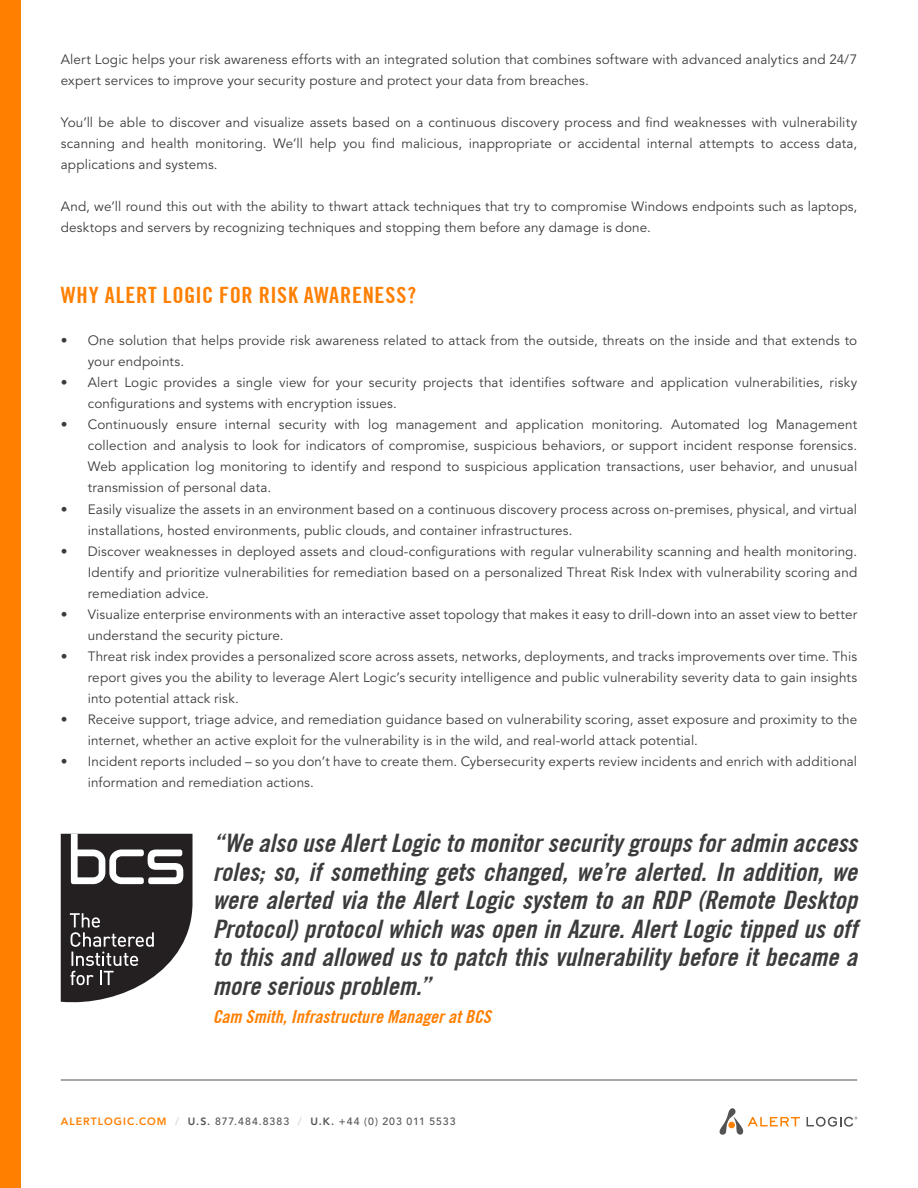
<style>
.page{position:relative;width:918px;height:1188px;background:#fff}
.page>*{position:absolute;margin:0;border:0;box-sizing:border-box;transform-origin:0 0}
.t1{font:italic 700 condensed 25.5px/28.5px "Trade Gothic No.20";color:#3c3c3c;text-align:justify}
.t2{font:700 condensed 22.5px "Trade Gothic No.20";letter-spacing:.03em;color:#ff7f00}
.t3{font:italic 700 condensed 18px "Trade Gothic No.20";color:#ff7f00}
.t4{font:13.5px/21px "Avenir LT Std";letter-spacing:.01em;color:#3c3c3c}
.t5{font:500 10.5px "Avenir LT Std";letter-spacing:.095em;color:#535353}
.s1{font-weight:800;color:#ff7f00}
.s2{font-weight:800;color:#d6d6d1}
.s3{font-weight:800}
</style>
<div class="page">
<div style="left:0;top:0;width:21px;height:1188px;background:#ff7f00"></div>
<svg style="left:807px;top:1117px;width:50px;height:10px"></svg>
<svg style="left:719px;top:1108px;width:81px;height:27px"></svg>
<div style="left:728px;top:1122px;width:7px;height:6px;background:#ff7f00;border-radius:50%"></div>
<hr style="left:61px;top:1080px;width:796px;height:1px;background:#535353">
<svg style="left:61px;top:834px;width:132px;height:169px"></svg>
<p class="t4" style="left:61px;top:49px;width:798px">Alert Logic helps your risk awareness efforts with an integrated solution that combines software with advanced analytics and 24/7 expert services to improve your security posture and protect your data from breaches.</p>
<p class="t4" style="left:61px;top:112px;width:798px;text-align:justify">You’ll be able to discover and visualize assets based on a continuous discovery process and find weaknesses with vulnerability scanning and health monitoring. We’ll help you find malicious, inappropriate or accidental internal attempts to access data, applications and systems.</p>
<p class="t4" style="left:61px;top:196px;width:798px">And, we’ll round this out with the ability to thwart attack techniques that try to compromise Windows endpoints such as laptops, desktops and servers by recognizing techniques and stopping them before any damage is done.</p>
<h2 class="t2" style="left:61px;top:282px;width:357px">WHY ALERT LOGIC FOR RISK AWARENESS?</h2>
<p class="t4" style="left:88px;top:331px;width:771px;text-indent:-27px">• One solution that helps provide risk awareness related to attack from the outside, threats on the inside and that extends to your endpoints.</p>
<p class="t4" style="left:88px;top:373px;width:771px;text-indent:-27px">• Alert Logic provides a single view for your security projects that identifies software and application vulnerabilities, risky configurations and systems with encryption issues.</p>
<p class="t4" style="left:88px;top:415px;width:771px;text-align:justify;text-indent:-27px">• Continuously ensure internal security with log management and application monitoring. Automated log Management collection and analysis to look for indicators of compromise, suspicious behaviors, or support incident response forensics.<br>Web application log monitoring to identify and respond to suspicious application transactions, user behavior, and unusual transmission of personal data.</p>
<p class="t4" style="left:88px;top:499px;width:771px;text-indent:-27px">• Easily visualize the assets in an environment based on a continuous discovery process across on-premises, physical, and virtual installations, hosted environments, public clouds, and container infrastructures.</p>
<p class="t4" style="left:88px;top:541px;width:771px;text-align:justify;text-indent:-27px">• Discover weaknesses in deployed assets and cloud-configurations with regular vulnerability scanning and health monitoring.<br>Identify and prioritize vulnerabilities for remediation based on a personalized Threat Risk Index with vulnerability scoring and remediation advice.</p>
<p class="t4" style="left:88px;top:604px;width:771px;text-indent:-27px">• Visualize enterprise environments with an interactive asset topology that makes it easy to drill-down into an asset view to better understand the security picture.</p>
<p class="t4" style="left:88px;top:646px;width:771px;text-align:justify;text-indent:-27px">• Threat risk index provides a personalized score across assets, networks, deployments, and tracks improvements over time. This report gives you the ability to leverage Alert Logic’s security intelligence and public vulnerability severity data to gain insights into potential attack risk.</p>
<p class="t4" style="left:88px;top:709px;width:771px;text-indent:-27px">• Receive support, triage advice, and remediation guidance based on vulnerability scoring, asset exposure and proximity to the internet, whether an active exploit for the vulnerability is in the wild, and real-world attack potential.</p>
<p class="t4" style="left:88px;top:751px;width:771px;text-indent:-27px">• Incident reports included – so you don’t have to create them. Cybersecurity experts review incidents and enrich with additional information and remediation actions.</p>
<p class="t1" style="left:213px;top:829px;width:646px">“We also use Alert Logic to monitor security groups for admin access roles; so, if something gets changed, we’re alerted. In addition, we were alerted via the Alert Logic system to an RDP (Remote Desktop Protocol) protocol which was open in Azure. Alert Logic tipped us off to this and allowed us to patch this vulnerability before it became a more serious problem.”</p>
<h3 class="t3" style="left:213px;top:1006px;width:280px">Cam Smith, Infrastructure Manager at BCS</h3>
<p class="t5" style="left:61px;top:1115px;width:396px"><span class="s1">ALERTLOGIC.COM</span> <span class="s2">/</span> <span class="s3">U.S.</span> 877.484.8383 <span class="s2">/</span> <span class="s3">U.K.</span> +44 (0) 203 011 5533</p>
</div>
